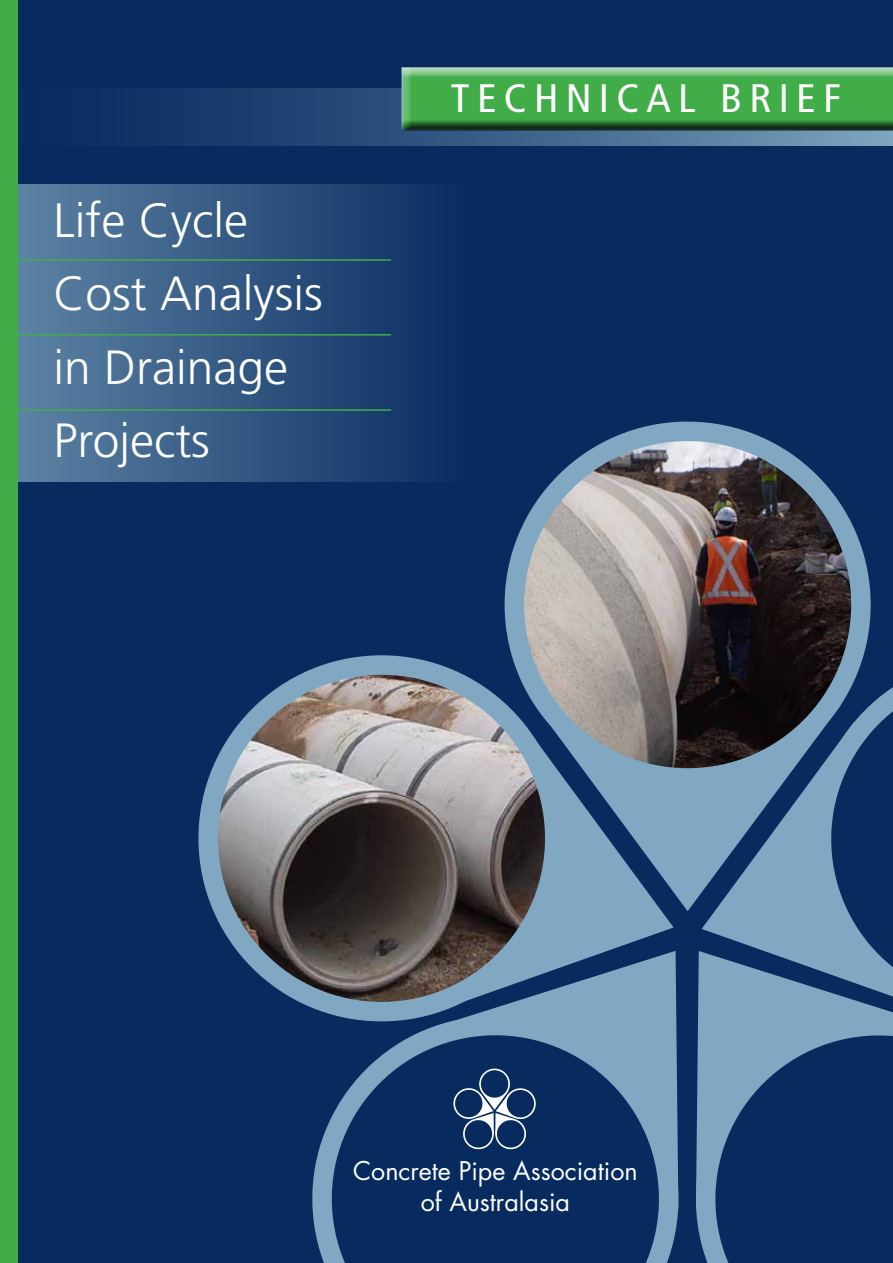
<style>
.page{position:relative;width:893px;height:1263px;background:#072b5f}
.page>*{position:absolute;margin:0;border:0;box-sizing:border-box;transform-origin:0 0}
.t1{font:300 48px/73.5px "Frutiger";color:#fff}
.t2{font:condensed 39.75px "Frutiger";letter-spacing:.17em;color:#fff;scale:1.07 1}
.t3{font:25.05px/30.2px "Futura";color:#fff;text-align:center}
</style>
<div class="page">
<div style="left:0;top:184px;width:469px;height:298px;background:linear-gradient(to right,#6086a7,#072c5f)"></div>
<img style="left:514px;top:437px;width:347px;height:283px">
<div style="left:505px;top:422px;width:366px;height:366px;border:19px solid #81a8c2;border-radius:50%"></div>
<svg style="left:552px;top:702px;width:249px;height:209px;background:#586570"></svg>
<img style="left:208px;top:665px;width:347px;height:347px;border-radius:173px">
<div style="left:198px;top:655px;width:366px;height:366px;border:19px solid #81a8c2;border-radius:50%"></div>
<svg style="left:458px;top:720px;width:216px;height:231px;background:#6e8192"></svg>
<svg style="left:801px;top:621px;width:92px;height:101px"></svg>
<svg style="left:702px;top:722px;width:179px;height:229px;fill:#81a8c2"></svg>
<svg style="left:696px;top:1208px;width:33px;height:55px"></svg>
<svg style="left:696px;top:951px;width:197px;height:257px"></svg>
<svg style="left:289px;top:992px;width:390px;height:271px"></svg>
<svg style="left:457px;top:951px;width:221px;height:257px"></svg>
<div style="left:0;top:88px;width:893px;height:58px;background:linear-gradient(to right,#001d54,#769db9)"></div>
<div style="left:398px;top:66px;width:495px;height:62px;background:#849bb4"></div>
<div style="left:398px;top:68px;width:495px;height:64px;background:#000;opacity:.75"></div>
<div style="left:479px;top:1068px;width:31px;height:31px;border:2px solid #fff;border-radius:50%"></div>
<svg style="left:450px;top:1085px;width:89px;height:66px"></svg>
<hr style="left:0;top:259px;width:391px;height:2px;background:#41ad49">
<hr style="left:0;top:334px;width:391px;height:1px;background:#41ad49">
<hr style="left:0;top:409px;width:391px;height:2px;background:#41ad49">
<div style="left:0;top:0;width:17px;height:1263px;background:#41ad49"></div>
<p class="t1" style="left:54px;top:184px;width:271px">Life Cycle<br>Cost Analysis in Drainage<br>Projects</p>
<p class="t2" style="left:451px;top:75px;width:366px">TECHNICAL BRIEF</p>
<p class="t3" style="left:353px;top:1156px;width:286px">Concrete Pipe Association of Australasia</p>
</div>
